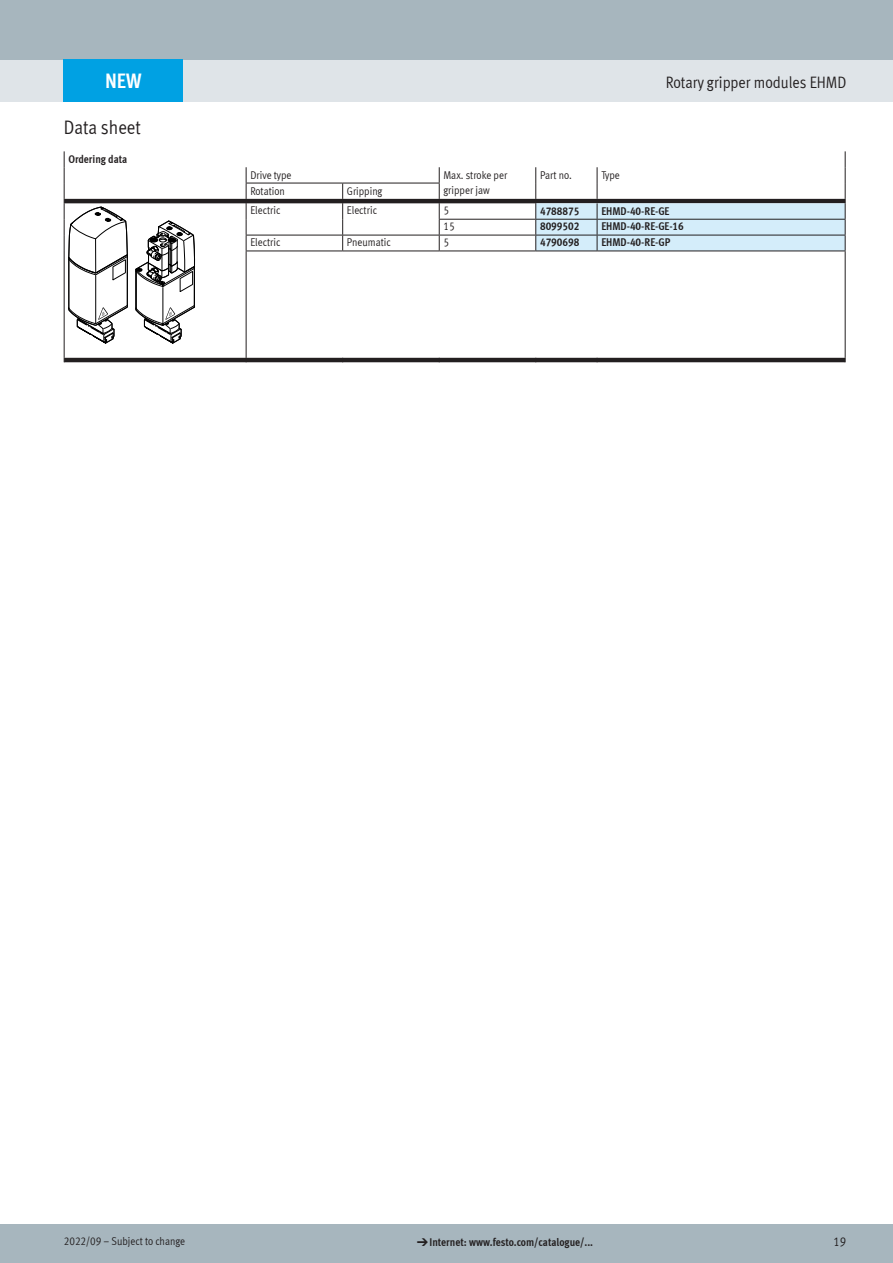
<style>
.page{position:relative;width:893px;height:1263px;background:#fff}
.page>*{position:absolute;margin:0;border:0;box-sizing:border-box;transform-origin:0 0}
.t1{font:700 21px "Meta Cond LF";color:#fff}
.t2{font:19.5px "Meta Cond LF";color:#231f20}
.t3{font:16.5px "Meta Cond LF";color:#231f20}
.t4{font:12.75px "Meta Cond LF";color:#231f20}
.t5{font:11.25px/15px "Meta Cond LF";color:#231f20}
.t6{font:700 11.25px "Meta Cond LF";color:#231f20}
.s1{font-family:"Meto Pict 182";font-weight:400}
</style>
<div class="page">
<div style="left:0;top:1225px;width:893px;height:38px;background:#a7b6be"></div>
<div style="left:0;top:60px;width:893px;height:42px;background:#dfe4e8"></div>
<div style="left:0;top:0;width:893px;height:60px;background:#a7b6be"></div>
<svg style="left:65px;top:199px;width:780px;height:163px"></svg>
<hr style="left:439px;top:219px;width:97px;height:1px;background:#231f20">
<hr style="left:246px;top:235px;width:97px;height:1px;background:#231f20">
<hr style="left:343px;top:235px;width:96px;height:1px;background:#231f20">
<hr style="left:439px;top:235px;width:97px;height:1px;background:#231f20">
<hr style="left:64px;top:251px;width:1px;height:107px;background:#231f20">
<hr style="left:246px;top:251px;width:97px;height:1px;background:#231f20">
<hr style="left:246px;top:251px;width:1px;height:107px;background:#231f20">
<hr style="left:343px;top:251px;width:96px;height:1px;background:#231f20">
<hr style="left:439px;top:251px;width:97px;height:1px;background:#231f20">
<hr style="left:536px;top:251px;width:61px;height:1px;background:#231f20">
<hr style="left:597px;top:251px;width:248px;height:1px;background:#231f20">
<hr style="left:845px;top:251px;width:1px;height:107px;background:#231f20">
<svg style="left:246px;top:167px;width:1px;height:84px"></svg>
<svg style="left:342px;top:184px;width:1px;height:67px"></svg>
<hr style="left:246px;top:183px;width:97px;height:1px;background:#231f20">
<hr style="left:343px;top:183px;width:97px;height:1px;background:#231f20">
<svg style="left:439px;top:167px;width:1px;height:84px"></svg>
<svg style="left:535px;top:151px;width:311px;height:100px"></svg>
<svg style="left:135px;top:209px;width:60px;height:134px"></svg>
<svg style="left:64px;top:151px;width:64px;height:192px"></svg>
<div style="left:64px;top:60px;width:119px;height:42px;background:#00a1e3"></div>
<h1 class="t1" style="left:105px;top:67px;width:38px">NEW</h1>
<h2 class="t2" style="left:64px;top:116px;width:79px">Data sheet</h2>
<p class="t6" style="left:68px;top:152px;width:60px">Ordering data</p>
<h3 class="t3" style="left:666px;top:72px;width:182px">Rotary gripper modules EHMD</h3>
<p class="t5" style="left:250px;top:167px;width:43px">Drive type</p>
<p class="t5" style="left:443px;top:167px;width:65px">Max. stroke per gripper jaw</p>
<p class="t5" style="left:540px;top:167px;width:33px">Part no.</p>
<p class="t5" style="left:601px;top:167px;width:20px">Type</p>
<p class="t5" style="left:250px;top:183px;width:36px">Rotation</p>
<p class="t5" style="left:347px;top:183px;width:37px">Gripping</p>
<p class="t5" style="left:250px;top:203px;width:32px">Electric</p>
<p class="t5" style="left:347px;top:203px;width:32px">Electric</p>
<p class="t5" style="left:443px;top:203px;width:7px">5</p>
<p class="t6" style="left:540px;top:203px;width:41px">4788875</p>
<p class="t6" style="left:601px;top:203px;width:70px">EHMD-40-RE-GE</p>
<p class="t5" style="left:443px;top:219px;width:13px">15</p>
<p class="t6" style="left:540px;top:219px;width:41px">8099502</p>
<p class="t6" style="left:601px;top:219px;width:84px">EHMD-40-RE-GE-16</p>
<p class="t5" style="left:250px;top:234px;width:32px">Electric</p>
<p class="t5" style="left:347px;top:234px;width:45px">Pneumatic</p>
<p class="t5" style="left:443px;top:234px;width:7px">5</p>
<p class="t6" style="left:540px;top:235px;width:41px">4790698</p>
<p class="t6" style="left:601px;top:235px;width:70px">EHMD-40-RE-GP</p>
<p class="t5" style="left:64px;top:1233px;width:123px">2022/09 – Subject to change</p>
<p class="t6" style="left:417px;top:1235px;width:178px"><span class="s1">d</span>Internet: www.festo.com/catalogue/...</p>
<p class="t4" style="left:833px;top:1234px;width:14px">19</p>
</div>
